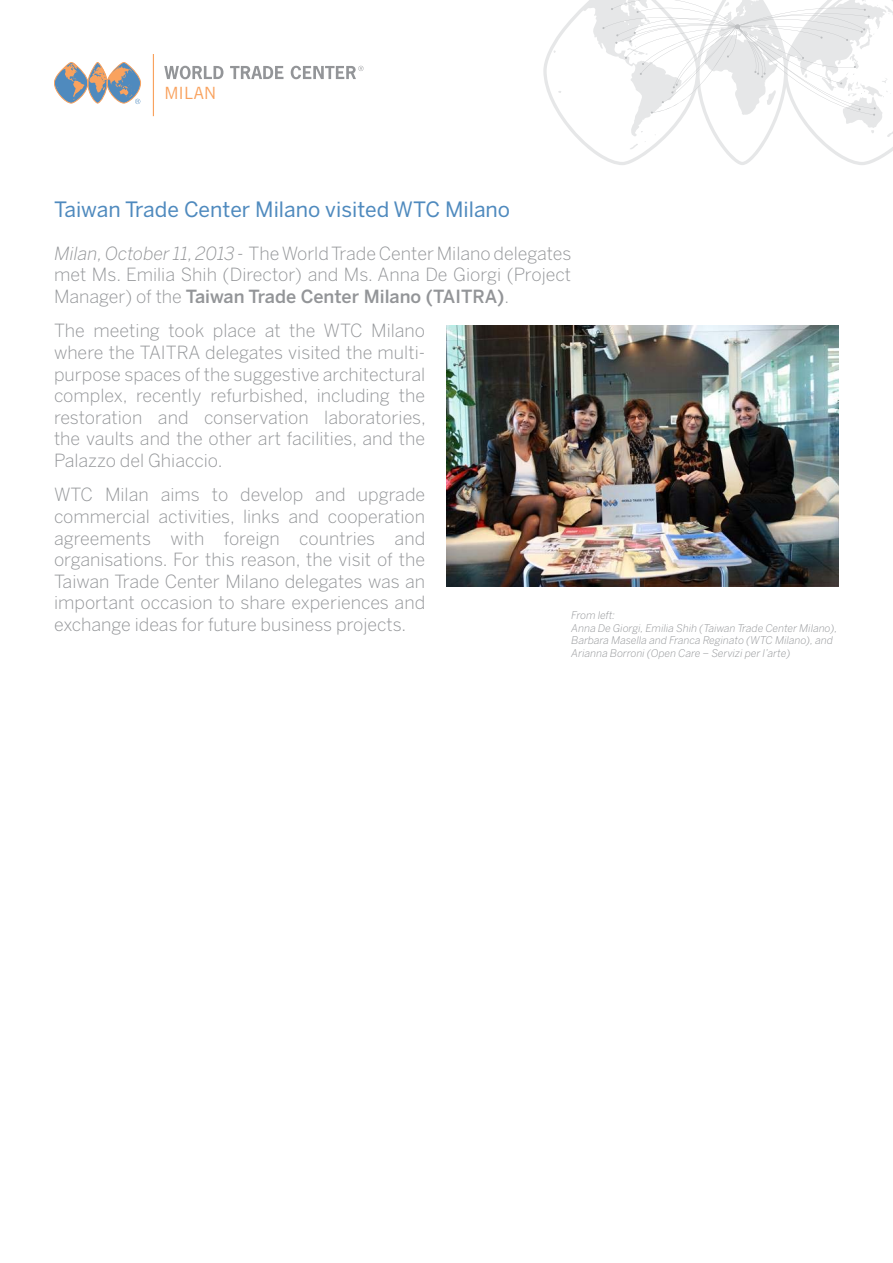
<style>
.page{position:relative;width:893px;height:1263px;background:#fff}
.page>*{position:absolute;margin:0;border:0;box-sizing:border-box;transform-origin:0 0}
.t1{font:21px "Benton Sans";color:#4f8abe}
.t2{font:300 18px/21.6px "Benton Sans";color:#939598;text-align:justify}
.t3{font:16.8px "News Gothic BT";letter-spacing:.025em;color:#f9a25e}
.t4{font:italic 300 10.5px/12.6px "Benton Sans";color:#939598}
.s1{font-style:italic}
.s2{font-weight:500}
</style>
<div class="page">
<svg style="left:543px;top:0;width:350px;height:165px"></svg>
<svg style="left:54px;top:62px;width:87px;height:42px"></svg>
<hr style="left:153px;top:54px;width:1px;height:62px;background:#f9a25e">
<svg style="left:164px;top:66px;width:59px;height:13px"></svg>
<svg style="left:230px;top:66px;width:53px;height:13px"></svg>
<svg style="left:291px;top:66px;width:73px;height:13px"></svg>
<img style="left:446px;top:325px;width:393px;height:262px">
<p class="t3" style="left:164px;top:83px;width:53px">MILAN</p>
<p class="t1" style="left:54px;top:196px;width:458px">Taiwan Trade Center Milano visited WTC Milano</p>
<p class="t2" style="left:54px;top:242px;width:519px"><span class="s1">Milan, October 11, 2013</span> - The World Trade Center Milano delegates met Ms. Emilia Shih (Director) and Ms. Anna De Giorgi (Project Manager) of the <span class="s2">Taiwan Trade Center Milano (TAITRA)</span>.</p>
<p class="t2" style="left:54px;top:320px;width:373px">The meeting took place at the WTC Milano where the TAITRA delegates visited the multi&shy;purpose spaces of the suggestive architectural complex, recently refurbished, including the restoration and conservation laboratories, the vaults and the other art facilities, and the Palazzo del Ghiaccio.</p>
<p class="t2" style="left:54px;top:484px;width:373px">WTC Milan aims to develop and upgrade commercial activities, links and cooperation agreements with foreign countries and organisations. For this reason, the visit of the Taiwan Trade Center Milano delegates was an important occasion to share experiences and exchange ideas for future business projects.</p>
<p class="t4" style="left:571px;top:609px;width:267px">From left:<br>Anna De Giorgi, Emilia Shih (Taiwan Trade Center Milano), Barbara Masella and Franca Reginato (WTC Milano), and Arianna Borroni (Open Care – Servizi per l’arte)</p>
</div>
